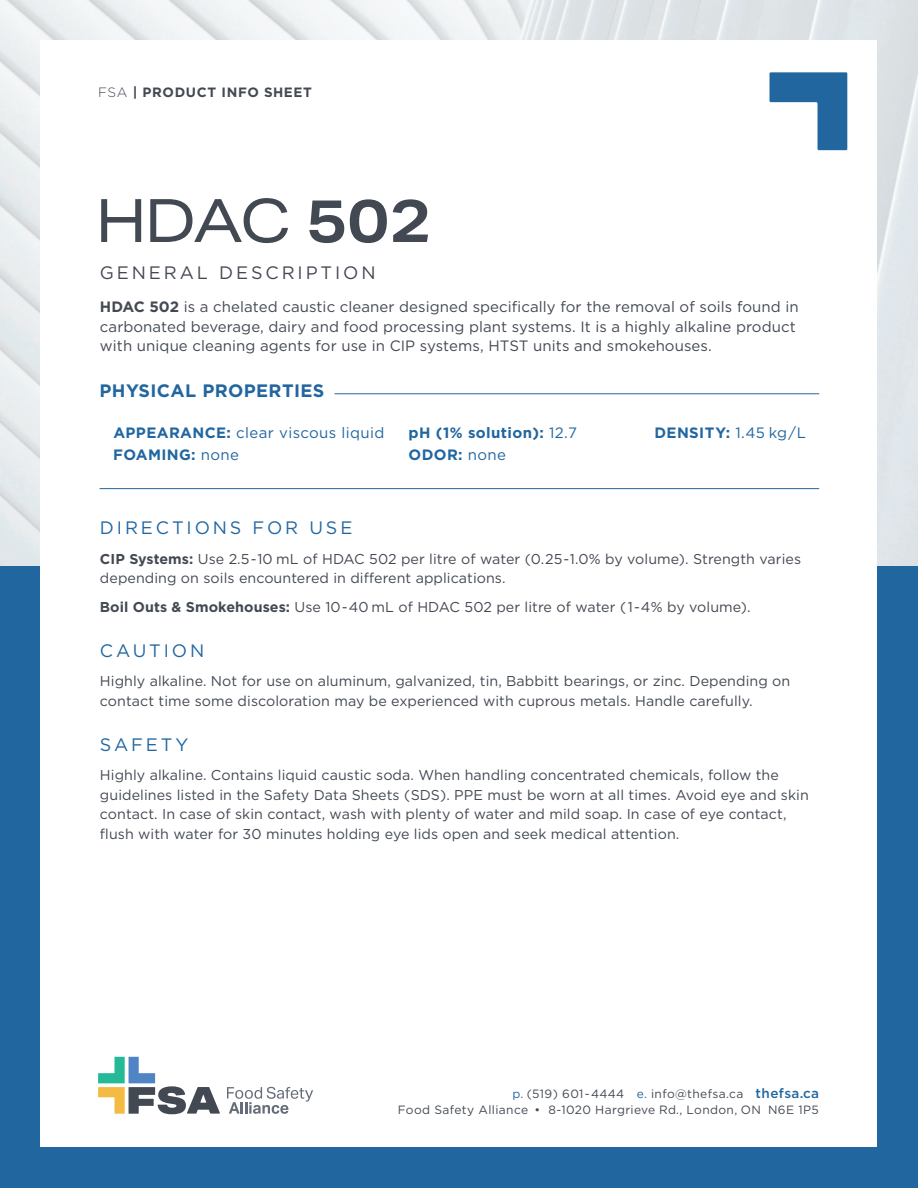
<style>
.page{position:relative;width:918px;height:1188px;background:#fff}
.page>*{position:absolute;margin:0;border:0;box-sizing:border-box;transform-origin:0 0}
.Sheet_Title_Name{font:60px "Aktiv Grotesk Ex";color:#434953}
.Directions__Caution{font:18px "Gotham";letter-spacing:.16em;color:#2266a0}
.General_Description{font:18px "Gotham";letter-spacing:.16em;color:#434953}
.Physical_Properties{font:700 18px "Gotham";letter-spacing:.02em;color:#2266a0}
.Gen__Description_Bod{font:15px/19.5px "Gotham";letter-spacing:.005em;color:#434953}
.Property_Sub_titles{font:700 15px "Gotham";letter-spacing:.025em;color:#2266a0}
.Property_Sub_titles-2{font:15px "Gotham";letter-spacing:.025em;color:#2266a0}
.t1{font:14.25px/19.5px "Gotham";letter-spacing:.005em;color:#434953}
.t2{font:700 13.5px "Gotham";letter-spacing:.05em;color:#434953}
.t3{font:12px/16.5px "Gotham";letter-spacing:.03em;color:#434953;text-align:right}
.s1{font-weight:300}
.s2{font-weight:700}
.s3{font-weight:400}
.s4{color:#2266a0}
.s5{font-weight:500;font-size:13.5px;color:#2266a0}
</style>
<div class="page">
<img style="left:0;top:0;width:918px;height:566px">
<div style="left:0;top:566px;width:918px;height:622px;background:#2266a0"></div>
<div style="left:40px;top:40px;width:838px;height:1108px;background:#fff"></div>
<svg style="left:770px;top:72px;width:77px;height:78px"></svg>
<svg style="left:227px;top:1087px;width:86px;height:27px"></svg>
<svg style="left:98px;top:1057px;width:122px;height:57px"></svg>
<hr style="left:334px;top:393px;width:485px;height:1px;background:#2266a0">
<hr style="left:100px;top:488px;width:719px;height:1px;background:#2266a0">
<p class="t2" style="left:98px;top:83px;width:215px"><span class="s1">FSA</span> | PRODUCT INFO SHEET</p>
<p class="Sheet_Title_Name" style="left:95px;top:185px;width:337px">HDAC <span class="s2">502</span></p>
<p class="General_Description" style="left:100px;top:261px;width:277px">GENERAL DESCRIPTION</p>
<p class="Gen__Description_Bod" style="left:100px;top:297px;width:700px"><span class="s2">HDAC 502</span> is a chelated caustic cleaner designed specifically for the removal of soils found in carbonated beverage, dairy and food processing plant systems. It is a highly alkaline product with unique cleaning agents for use in CIP systems, HTST units and smokehouses.</p>
<p class="Physical_Properties" style="left:100px;top:378px;width:226px">PHYSICAL PROPERTIES</p>
<p class="Property_Sub_titles-2" style="left:113px;top:423px;width:273px"><span class="s2">APPEARANCE:</span> clear viscous liquid</p>
<p class="Property_Sub_titles" style="left:113px;top:445px;width:127px">FOAMING: <span class="s3">none</span></p>
<p class="Directions__Caution" style="left:100px;top:517px;width:254px">DIRECTIONS FOR USE</p>
<p class="Property_Sub_titles" style="left:409px;top:423px;width:170px">pH (1% solution): <span class="s3">12.7</span></p>
<p class="Property_Sub_titles" style="left:409px;top:445px;width:99px">ODOR: <span class="s3">none</span></p>
<p class="Property_Sub_titles" style="left:655px;top:423px;width:153px">DENSITY: <span class="s3">1.45 kg/L</span></p>
<p class="t1" style="left:100px;top:549px;width:703px"><span class="s2">CIP Systems:</span> Use 2.5-10 mL of HDAC 502 per litre of water (0.25-1.0% by volume). Strength varies depending on soils encountered in different applications.</p>
<p class="t1" style="left:100px;top:597px;width:652px"><span class="s2">Boil Outs &amp; Smokehouses:</span> Use 10-40 mL of HDAC 502 per litre of water (1-4% by volume).</p>
<p class="Directions__Caution" style="left:100px;top:639px;width:106px">CAUTION</p>
<p class="t1" style="left:100px;top:671px;width:692px">Highly alkaline. Not for use on aluminum, galvanized, tin, Babbitt bearings, or zinc. Depending on contact time some discoloration may be experienced with cuprous metals. Handle carefully.</p>
<p class="Directions__Caution" style="left:100px;top:733px;width:90px">SAFETY</p>
<p class="t1" style="left:100px;top:765px;width:710px">Highly alkaline. Contains liquid caustic soda. When handling concentrated chemicals, follow the guidelines listed in the Safety Data Sheets (SDS). PPE must be worn at all times. Avoid eye and skin contact. In case of skin contact, wash with plenty of water and mild soap. In case of eye contact, flush with water for 30 minutes holding eye lids open and seek medical attention.</p>
<p class="t3" style="left:398px;top:1085px;width:423px"><span class="s4">p.</span> (519) 601-4444 <span class="s4">e.</span> info@thefsa.ca <span class="s5">thefsa.ca<br></span>Food Safety Alliance • 8-1020 Hargrieve Rd., London, ON N6E 1P5</p>
</div>
